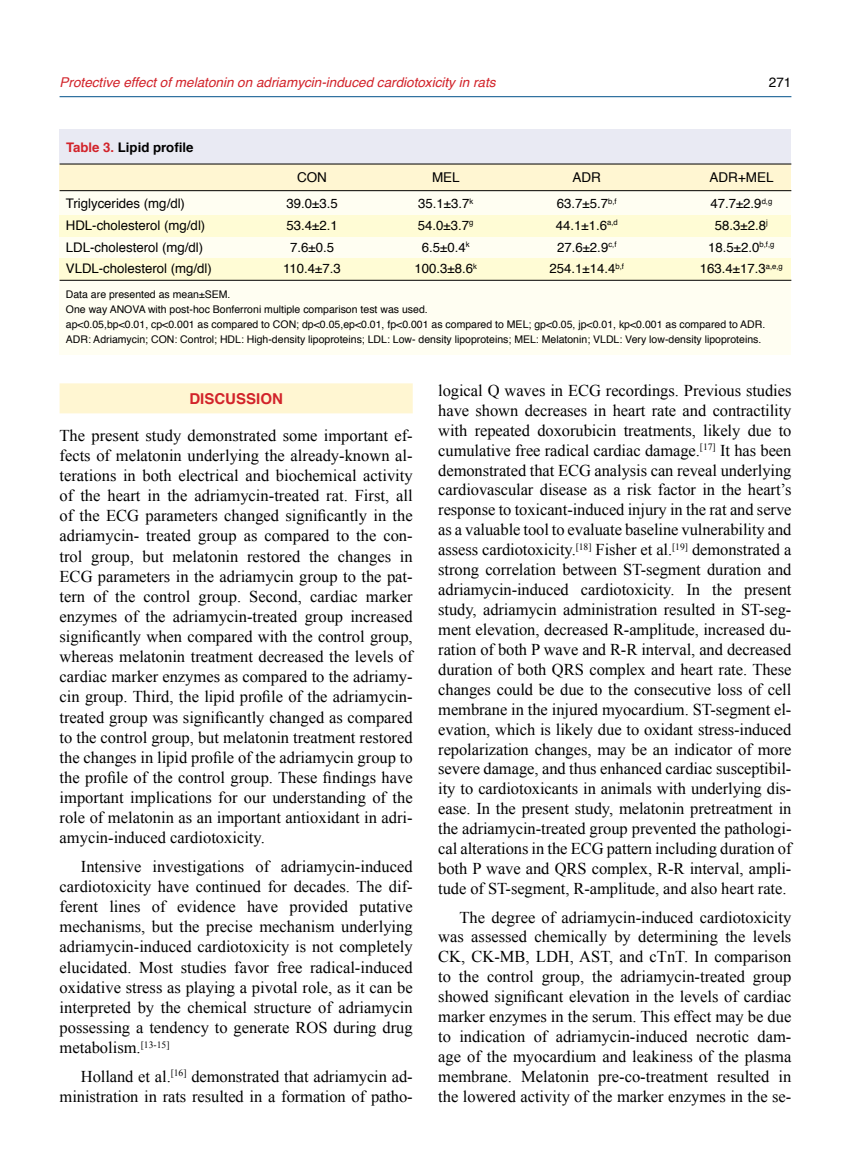
<style>
.page{position:relative;width:851px;height:1170px;background:#fff}
.page>*{position:absolute;margin:0;border:0;box-sizing:border-box;transform-origin:0 0}
.t1{font:16.5px/20px "Times New Roman";color:#000;text-align:justify}
.t2{font:700 15px "Helvetica";color:#d2232a}
.t3{font:italic 13.5px "Helvetica";color:#d2232a}
.t4{font:13.5px "Helvetica";color:#000}
.t5{font:13.2px "Helvetica";color:#000}
.t6{font:700 13.2px "Helvetica";color:#000}
.t7{font:10.5px/15px "Helvetica";color:#000}
.s1{color:#d2232a}
</style>
<div class="page">
<hr style="left:60px;top:96px;width:731px;height:1px;background:#00508a">
<div style="left:60px;top:383px;width:352px;height:30px;background:#fff6d2"></div>
<div style="left:60px;top:130px;width:731px;height:34px;background:#e9eaf3"></div>
<div style="left:60px;top:190px;width:731px;height:165px;background:#fffef2"></div>
<div style="left:60px;top:164px;width:731px;height:26px;background:#fff6d2"></div>
<div style="left:60px;top:215px;width:731px;height:22px;background:#fffcd5"></div>
<div style="left:60px;top:258px;width:731px;height:22px;background:#fffcd5"></div>
<hr style="left:60px;top:164px;width:731px;height:1px;background:#000">
<hr style="left:60px;top:190px;width:731px;height:1px;background:#000">
<hr style="left:60px;top:280px;width:731px;height:1px;background:#000">
<p class="t3" style="left:60px;top:71px;width:437px">Protective effect of melatonin on adriamycin-induced cardiotoxicity in rats</p>
<p class="t4" style="left:768px;top:73px;width:24px">271</p>
<p class="t6" style="left:66px;top:138px;width:129px"><span class="s1">Table 3.</span> Lipid profile</p>
<p class="t4" style="left:297px;top:168px;width:31px">CON</p>
<p class="t4" style="left:432px;top:168px;width:29px">MEL</p>
<p class="t4" style="left:572px;top:168px;width:30px">ADR</p>
<p class="t4" style="left:709px;top:168px;width:66px">ADR+MEL</p>
<p class="t5" style="left:66px;top:194px;width:121px">Triglycerides (mg/dl)</p>
<p class="t5" style="left:286px;top:194px;width:53px">39.0±3.5</p>
<p class="t5" style="left:418px;top:194px;width:57px">35.1±3.7<sup>k</sup></p>
<p class="t5" style="left:556px;top:194px;width:61px">63.7±5.7<sup>b,f</sup></p>
<p class="t5" style="left:710px;top:194px;width:63px">47.7±2.9<sup>d,g</sup></p>
<p class="t5" style="left:66px;top:216px;width:141px">HDL-cholesterol (mg/dl)</p>
<p class="t5" style="left:286px;top:216px;width:53px">53.4±2.1</p>
<p class="t5" style="left:418px;top:216px;width:57px">54.0±3.7<sup>g</sup></p>
<p class="t5" style="left:555px;top:216px;width:63px">44.1±1.6<sup>a,d</sup></p>
<p class="t5" style="left:714px;top:216px;width:54px">58.3±2.8<sup>j</sup></p>
<p class="t5" style="left:66px;top:238px;width:139px">LDL-cholesterol (mg/dl)</p>
<p class="t5" style="left:290px;top:238px;width:45px">7.6±0.5</p>
<p class="t5" style="left:421px;top:238px;width:49px">6.5±0.4<sup>k</sup></p>
<p class="t5" style="left:557px;top:238px;width:61px">27.6±2.9<sup>c,f</sup></p>
<p class="t5" style="left:708px;top:238px;width:68px">18.5±2.0<sup>b,f,g</sup></p>
<p class="t5" style="left:66px;top:260px;width:147px">VLDL-cholesterol (mg/dl)</p>
<p class="t5" style="left:283px;top:260px;width:59px">110.4±7.3</p>
<p class="t5" style="left:414px;top:260px;width:64px">100.3±8.6<sup>k</sup></p>
<p class="t5" style="left:549px;top:260px;width:76px">254.1±14.4<sup>b,f</sup></p>
<p class="t5" style="left:699px;top:260px;width:85px">163.4±17.3<sup>a,e,g</sup></p>
<p class="t7" style="left:66px;top:287px;width:701px">Data are presented as mean±SEM.<br>One way ANOVA with post-hoc Bonferroni multiple comparison test was used.<br>ap&lt;0.05,bp&lt;0.01, cp&lt;0.001 as compared to CON; dp&lt;0.05,ep&lt;0.01, fp&lt;0.001 as compared to MEL; gp&lt;0.05, jp&lt;0.01, kp&lt;0.001 as compared to ADR.<br>ADR: Adriamycin; CON: Control; HDL: High-density lipoproteins; LDL: Low- density lipoproteins; MEL: Melatonin; VLDL: Very low-density lipoproteins.</p>
<p class="t2" style="left:189px;top:388px;width:95px">DISCUSSION</p>
<p class="t1" style="left:60px;top:425px;width:354px">The present study demonstrated some important ef&shy;fects of melatonin underlying the already-known al&shy;terations in both electrical and biochemical activity of the heart in the adriamycin-treated rat. First, all of the ECG parameters changed significantly in the adriamycin- treated group as compared to the con&shy;trol group, but melatonin restored the changes in ECG parameters in the adriamycin group to the pat&shy;tern of the control group. Second, cardiac marker enzymes of the adriamycin-treated group increased significantly when compared with the control group, whereas melatonin treatment decreased the levels of cardiac marker enzymes as compared to the adriamy&shy;cin group. Third, the lipid profile of the adriamycin&shy;treated group was significantly changed as compared to the control group, but melatonin treatment restored the changes in lipid profile of the adriamycin group to the profile of the control group. These findings have important implications for our understanding of the role of melatonin as an important antioxidant in adri&shy;amycin-induced cardiotoxicity.</p>
<p class="t1" style="left:60px;top:856px;width:354px;text-indent:21px">Intensive investigations of adriamycin-induced cardiotoxicity have continued for decades. The dif&shy;ferent lines of evidence have provided putative mechanisms, but the precise mechanism underlying adriamycin-induced cardiotoxicity is not completely elucidated. Most studies favor free radical-induced oxidative stress as playing a pivotal role, as it can be interpreted by the chemical structure of adriamycin possessing a tendency to generate ROS during drug metabolism.<sup>[13-15]</sup></p>
<p class="t1" style="left:60px;top:1065px;width:354px;text-align:right">Holland et al.<sup>[16]</sup> demonstrated that adriamycin ad&shy;ministration in rats resulted in a formation of patho-</p>
<p class="t1" style="left:438px;top:380px;width:355px">logical Q waves in ECG recordings. Previous studies have shown decreases in heart rate and contractility with repeated doxorubicin treatments, likely due to cumulative free radical cardiac damage.<sup>[17]</sup> It has been demonstrated that ECG analysis can reveal underlying cardiovascular disease as a risk factor in the heart’s response to toxicant-induced injury in the rat and serve as a valuable tool to evaluate baseline vulnerability and assess cardiotoxicity.<sup>[18]</sup> Fisher et al.<sup>[19]</sup> demonstrated a strong correlation between ST-segment duration and adriamycin-induced cardiotoxicity. In the present study, adriamycin administration resulted in ST-seg&shy;ment elevation, decreased R-amplitude, increased du&shy;ration of both P wave and R-R interval, and decreased duration of both QRS complex and heart rate. These changes could be due to the consecutive loss of cell membrane in the injured myocardium. ST-segment el&shy;evation, which is likely due to oxidant stress-induced repolarization changes, may be an indicator of more severe damage, and thus enhanced cardiac susceptibil&shy;ity to cardiotoxicants in animals with underlying dis&shy;ease. In the present study, melatonin pretreatment in the adriamycin-treated group prevented the pathologi&shy;cal alterations in the ECG pattern including duration of both P wave and QRS complex, R-R interval, ampli&shy;tude of ST-segment, R-amplitude, and also heart rate.</p>
<p class="t1" style="left:438px;top:906px;width:354px;text-indent:21px">The degree of adriamycin-induced cardiotoxicity was assessed chemically by determining the levels CK, CK-MB, LDH, AST, and cTnT. In comparison to the control group, the adriamycin-treated group showed significant elevation in the levels of cardiac marker enzymes in the serum. This effect may be due to indication of adriamycin-induced necrotic dam&shy;age of the myocardium and leakiness of the plasma membrane. Melatonin pre-co-treatment resulted in the lowered activity of the marker enzymes in the se-</p>
</div>
